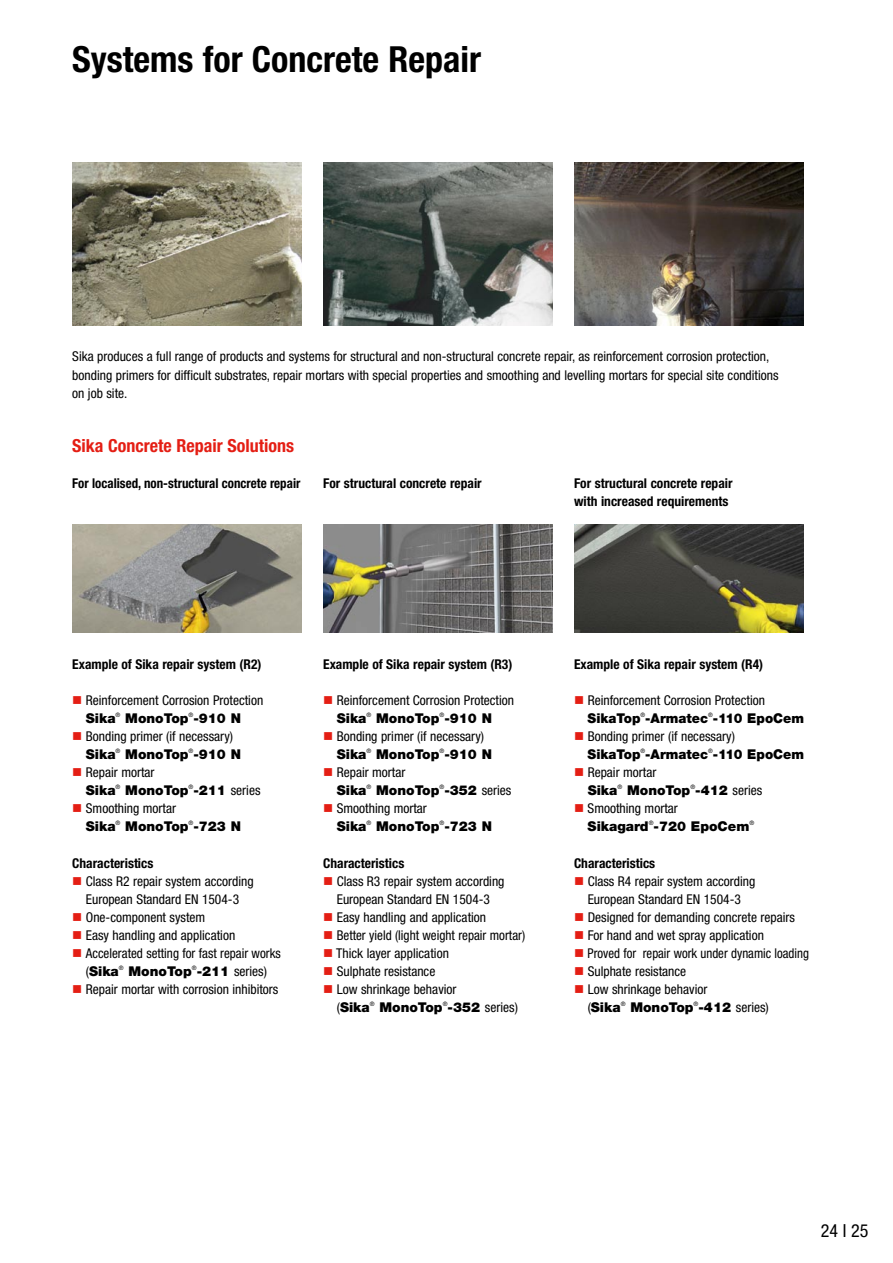
<style>
.page{position:relative;width:893px;height:1263px;background:#fff}
.page>*{position:absolute;margin:0;border:0;box-sizing:border-box;transform-origin:0 0}
.t1{font:700 condensed 36px "Helvetica Neue LT Pro";color:#000}
.t2{font:700 condensed 18px "Helvetica Neue LT Pro";color:#e41e14}
.t3{font:condensed 18px "Helvetica Neue LT Pro";color:#000}
.t4{font:condensed 13.5px/18.1px "Helvetica Neue LT Pro";color:#000}
.t5{font:700 condensed 13.5px/18.1px "Helvetica Neue LT Pro";color:#000}
.t6{font:900 13.5px/18px "Helvetica Neue LT Pro";color:#000}
.t7{font:700 condensed 13.5px "Helvetica Neue LT Pro";color:#000;scale:.96 1}
.t8{font:condensed 13.5px "Helvetica Neue LT Pro";color:#000;scale:.95 1}
.t9{font:condensed 6.15px "Helvetica Neue LT Pro";color:#000}
.s1{color:#e41e14}
.s2{font-weight:900;font-stretch:normal}
.s3{font-weight:400;font-stretch:condensed}
</style>
<div class="page">
<img style="left:323px;top:163px;width:230px;height:162px">
<img style="left:72px;top:163px;width:230px;height:162px">
<img style="left:574px;top:163px;width:230px;height:162px">
<img style="left:574px;top:524px;width:230px;height:109px">
<img style="left:72px;top:524px;width:230px;height:109px">
<img style="left:323px;top:524px;width:230px;height:109px">
<h1 class="t1" style="left:72px;top:38px;width:410px">Systems for Concrete Repair</h1>
<p class="t4" style="left:72px;top:347px;width:708px">Sika produces a full range of products and systems for structural and non-structural concrete repair, as reinforcement corrosion protection, bonding primers for difficult substrates, repair mortars with special properties and smoothing and levelling mortars for special site conditions on job site.</p>
<h2 class="t2" style="left:72px;top:435px;width:223px">Sika Concrete Repair Solutions</h2>
<p class="t5" style="left:574px;top:474px;width:160px">For structural concrete repair with increased requirements</p>
<p class="t7" style="left:72px;top:475px;width:239px">For localised, non-structural concrete repair</p>
<p class="t5" style="left:323px;top:474px;width:160px">For structural concrete repair</p>
<p class="t5" style="left:72px;top:655px;width:191px">Example of Sika repair system (R2)</p>
<p class="t4" style="left:86px;top:691px;width:179px;text-indent:-14px"><span class="s1">■</span> Reinforcement Corrosion Protection<br><span class="s2">Sika</span></p>
<p class="t9" style="left:189px;top:711px;width:6px">®</p>
<p class="t4" style="left:86px;top:727px;width:149px;text-indent:-14px"><span class="s1">■</span> Bonding primer (if necessary)<br><span class="s2">Sika</span></p>
<p class="t9" style="left:116px;top:711px;width:6px">®</p>
<p class="t6" style="left:125px;top:709px;width:117px">MonoTop -910 N</p>
<p class="t9" style="left:116px;top:747px;width:6px">®</p>
<p class="t6" style="left:125px;top:745px;width:117px">MonoTop -910 N</p>
<p class="t9" style="left:189px;top:747px;width:6px">®</p>
<p class="t5" style="left:323px;top:655px;width:191px">Example of Sika repair system (R3)</p>
<p class="t4" style="left:337px;top:691px;width:179px;text-indent:-14px"><span class="s1">■</span> Reinforcement Corrosion Protection<br><span class="s2">Sika</span></p>
<p class="t9" style="left:439px;top:711px;width:6px">®</p>
<p class="t4" style="left:337px;top:727px;width:149px;text-indent:-14px"><span class="s1">■</span> Bonding primer (if necessary)<br><span class="s2">Sika</span></p>
<p class="t9" style="left:366px;top:711px;width:6px">®</p>
<p class="t6" style="left:376px;top:709px;width:117px">MonoTop -910 N</p>
<p class="t9" style="left:366px;top:747px;width:6px">®</p>
<p class="t6" style="left:376px;top:745px;width:117px">MonoTop -910 N</p>
<p class="t9" style="left:439px;top:747px;width:6px">®</p>
<p class="t4" style="left:86px;top:763px;width:70px;text-indent:-14px"><span class="s1">■</span> Repair mortar<br><span class="s2">Sika</span></p>
<p class="t9" style="left:116px;top:783px;width:6px">®</p>
<p class="t6" style="left:125px;top:781px;width:137px">MonoTop -211 <span class="s3">series</span></p>
<p class="t9" style="left:189px;top:783px;width:6px">®</p>
<p class="t4" style="left:337px;top:763px;width:70px;text-indent:-14px"><span class="s1">■</span> Repair mortar<br><span class="s2">Sika</span></p>
<p class="t9" style="left:366px;top:783px;width:6px">®</p>
<p class="t6" style="left:376px;top:781px;width:137px">MonoTop -352 <span class="s3">series</span></p>
<p class="t9" style="left:439px;top:783px;width:6px">®</p>
<p class="t4" style="left:86px;top:799px;width:92px;text-indent:-14px"><span class="s1">■</span> Smoothing mortar<br><span class="s2">Sika</span></p>
<p class="t9" style="left:116px;top:819px;width:6px">®</p>
<p class="t6" style="left:125px;top:817px;width:117px">MonoTop -723 N</p>
<p class="t9" style="left:189px;top:819px;width:6px">®</p>
<p class="t4" style="left:337px;top:799px;width:92px;text-indent:-14px"><span class="s1">■</span> Smoothing mortar<br><span class="s2">Sika</span></p>
<p class="t9" style="left:366px;top:819px;width:6px">®</p>
<p class="t6" style="left:376px;top:817px;width:117px">MonoTop -723 N</p>
<p class="t9" style="left:439px;top:819px;width:6px">®</p>
<p class="t5" style="left:72px;top:854px;width:83px">Characteristics</p>
<p class="t4" style="left:72px;top:871px;width:183px;text-align:center"><span class="s1">■</span> Class R2 repair system according<br>European Standard EN 1504-3</p>
<p class="t4" style="left:72px;top:908px;width:135px"><span class="s1">■</span> One-component system</p>
<p class="t4" style="left:72px;top:926px;width:164px"><span class="s1">■</span> Easy handling and application</p>
<p class="t4" style="left:86px;top:944px;width:197px;text-indent:-14px"><span class="s1">■</span> Accelerated setting for fast repair works (<span class="s2">Sika</span></p>
<p class="t9" style="left:192px;top:964px;width:6px">®</p>
<p class="t4" style="left:72px;top:980px;width:208px"><span class="s1">■</span> Repair mortar with corrosion inhibitors</p>
<p class="t9" style="left:119px;top:964px;width:6px">®</p>
<p class="t6" style="left:129px;top:962px;width:140px">MonoTop -211 <span class="s3">series)</span></p>
<p class="t5" style="left:323px;top:854px;width:83px">Characteristics</p>
<p class="t4" style="left:323px;top:871px;width:183px;text-align:center"><span class="s1">■</span> Class R3 repair system according<br>European Standard EN 1504-3</p>
<p class="t4" style="left:323px;top:908px;width:164px"><span class="s1">■</span> Easy handling and application</p>
<p class="t4" style="left:323px;top:926px;width:204px"><span class="s1">■</span> Better yield (light weight repair mortar)</p>
<p class="t4" style="left:323px;top:944px;width:127px"><span class="s1">■</span> Thick layer application</p>
<p class="t4" style="left:323px;top:962px;width:114px"><span class="s1">■</span> Sulphate resistance</p>
<p class="t4" style="left:337px;top:980px;width:121px;text-indent:-14px"><span class="s1">■</span> Low shrinkage behavior (<span class="s2">Sika</span></p>
<p class="t9" style="left:370px;top:1000px;width:6px">®</p>
<p class="t6" style="left:379px;top:998px;width:140px">MonoTop -352 <span class="s3">series)</span></p>
<p class="t9" style="left:443px;top:1000px;width:6px">®</p>
<p class="t5" style="left:574px;top:655px;width:191px">Example of Sika repair system (R4)</p>
<p class="t4" style="left:588px;top:691px;width:218px;text-indent:-14px"><span class="s1">■</span> Reinforcement Corrosion Protection<br><span class="s2">SikaTop -Armatec -110 EpoCem</span></p>
<p class="t9" style="left:640px;top:711px;width:6px">®</p>
<p class="t9" style="left:708px;top:711px;width:6px">®</p>
<p class="t4" style="left:588px;top:727px;width:218px;text-indent:-14px"><span class="s1">■</span> Bonding primer (if necessary)<br><span class="s2">SikaTop -Armatec -110 EpoCem</span></p>
<p class="t9" style="left:640px;top:747px;width:6px">®</p>
<p class="t9" style="left:708px;top:747px;width:6px">®</p>
<p class="t4" style="left:588px;top:763px;width:70px;text-indent:-14px"><span class="s1">■</span> Repair mortar<br><span class="s2">Sika</span></p>
<p class="t9" style="left:690px;top:783px;width:6px">®</p>
<p class="t6" style="left:588px;top:799px;width:163px;text-indent:-14px"><span class="s1">■</span> <span class="s3">Smoothing mortar<br></span>Sikagard -720 EpoCem</p>
<p class="t9" style="left:617px;top:783px;width:6px">®</p>
<p class="t6" style="left:627px;top:781px;width:137px">MonoTop -412 <span class="s3">series</span></p>
<p class="t9" style="left:649px;top:819px;width:6px">®</p>
<p class="t9" style="left:749px;top:819px;width:6px">®</p>
<p class="t5" style="left:574px;top:854px;width:83px">Characteristics</p>
<p class="t4" style="left:574px;top:871px;width:183px;text-align:center"><span class="s1">■</span> Class R4 repair system according<br>European Standard EN 1504-3</p>
<p class="t4" style="left:574px;top:908px;width:222px"><span class="s1">■</span> Designed for demanding concrete repairs</p>
<p class="t4" style="left:574px;top:926px;width:191px"><span class="s1">■</span> For hand and wet spray application</p>
<p class="t8" style="left:574px;top:945px;width:249px"><span class="s1">■</span> Proved for repair work under dynamic loading</p>
<p class="t4" style="left:574px;top:962px;width:114px"><span class="s1">■</span> Sulphate resistance</p>
<p class="t4" style="left:588px;top:980px;width:121px;text-indent:-14px"><span class="s1">■</span> Low shrinkage behavior (<span class="s2">Sika</span></p>
<p class="t9" style="left:621px;top:1000px;width:6px">®</p>
<p class="t6" style="left:630px;top:998px;width:140px">MonoTop -412 <span class="s3">series)</span></p>
<p class="t9" style="left:694px;top:1000px;width:6px">®</p>
<h2 class="t3" style="left:821px;top:1220px;width:49px">24 I 25</h2>
</div>
